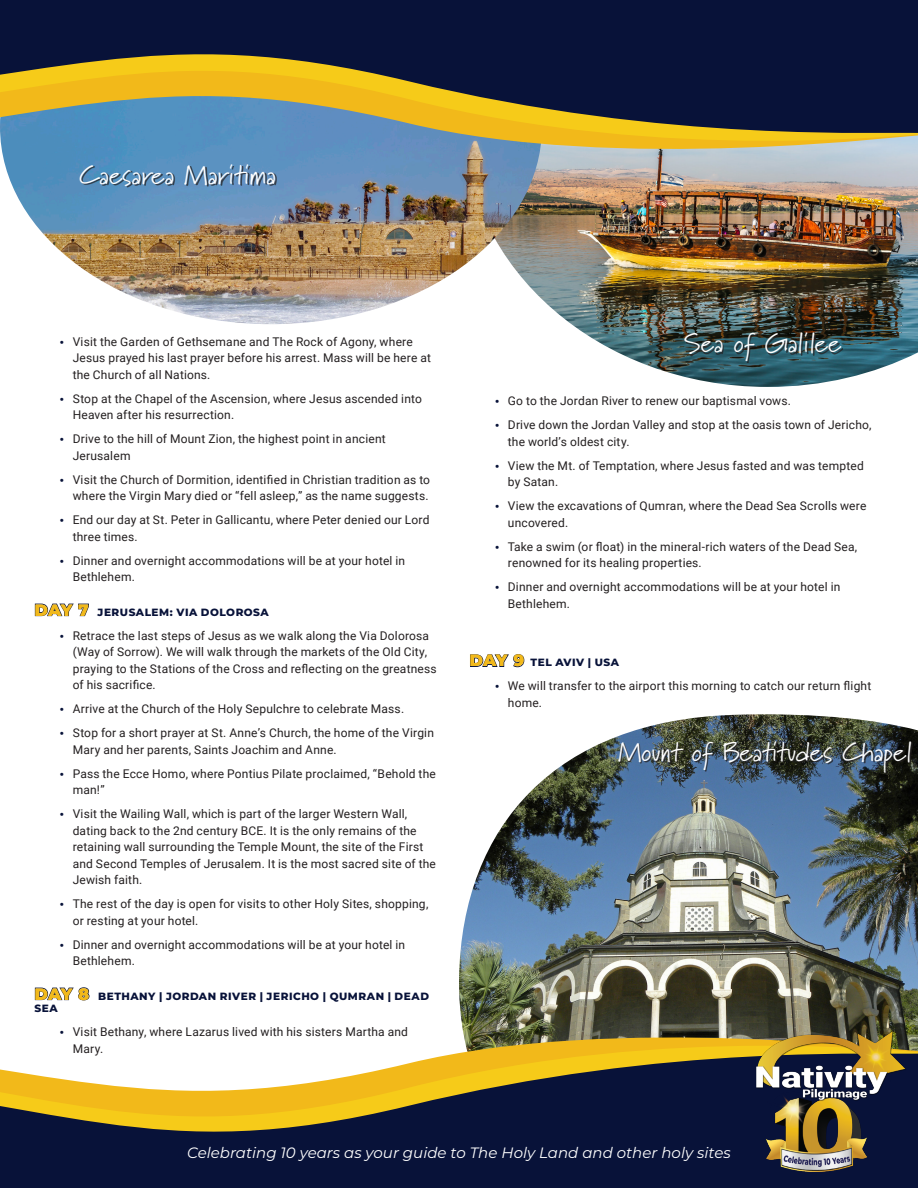
<style>
.page{position:relative;width:918px;height:1188px;background:#fff}
.page>*{position:absolute;margin:0;border:0;box-sizing:border-box;transform-origin:0 0}
.t1{font:27px "Marydale";color:#fff}
.t2{font:italic 15px "Montserrat";color:#fff}
.t3{font:12px/16.5px "Roboto";letter-spacing:.015em;color:#231f20}
.Body_Style_A{font:800 10.5px/12.6px "Montserrat";letter-spacing:.05em;color:#081239}
.s1{font-family:"Montserrat";font-weight:800;font-size:10.5px;color:#081239}
.s2{font-weight:900;font-size:16.5px}
</style>
<div class="page">
<img style="left:459px;top:714px;width:459px;height:299px">
<img style="left:542px;top:173px;width:376px;height:214px">
<img style="left:7px;top:173px;width:535px;height:151px">
<svg style="left:460px;top:1013px;width:458px;height:8px;background:#525340"></svg>
<img style="left:461px;top:1021px;width:457px;height:22px">
<svg style="left:0;top:1043px;width:918px;height:145px;background:#645e4e"></svg>
<svg style="left:5px;top:165px;width:913px;height:8px;background:#91a9c0"></svg>
<svg style="left:1px;top:144px;width:917px;height:21px;background:#86a7bd"></svg>
<svg style="left:0;top:0;width:918px;height:144px;background:#464944"></svg>
<div style="left:81px;top:166px;width:196px;height:22px;background:#231f20;opacity:.74"></div>
<div style="left:686px;top:334px;width:157px;height:29px;background:#231f20;opacity:.74"></div>
<div style="left:620px;top:742px;width:293px;height:32px;background:#231f20;opacity:.74"></div>
<img style="left:756px;top:1030px;width:150px;height:142px">
<p class="t1" style="left:79px;top:159px;width:198px">Caesarea Maritima</p>
<p class="t3" style="left:73px;top:333px;width:360px;text-indent:-13px"><span class="s1">•</span> Visit the Garden of Gethsemane and The Rock of Agony, where<br>Jesus prayed his last prayer before his arrest. Mass will be here at the Church of all Nations.</p>
<p class="t3" style="left:73px;top:390px;width:351px;text-indent:-13px"><span class="s1">•</span> Stop at the Chapel of the Ascension, where Jesus ascended into<br>Heaven after his resurrection.</p>
<p class="t3" style="left:73px;top:430px;width:315px;text-indent:-13px"><span class="s1">•</span> Drive to the hill of Mount Zion, the highest point in ancient<br>Jerusalem</p>
<p class="t3" style="left:60px;top:471px;width:372px;text-align:right"><span class="s1">•</span> Visit the Church of Dormition, identified in Christian tradition as to where the Virgin Mary died or “fell asleep,” as the name suggests.</p>
<p class="t3" style="left:73px;top:511px;width:358px;text-indent:-13px"><span class="s1">•</span> End our day at St. Peter in Gallicantu, where Peter denied our Lord three times.</p>
<p class="t3" style="left:73px;top:552px;width:334px;text-indent:-13px"><span class="s1">•</span> Dinner and overnight accommodations will be at your hotel in<br>Bethlehem.</p>
<p class="Body_Style_A" style="left:34px;top:605px;width:236px"><span class="s2">DAY 7</span> JERUSALEM: VIA DOLOROSA</p>
<p class="t3" style="left:73px;top:627px;width:365px;text-indent:-13px"><span class="s1">•</span> Retrace the last steps of Jesus as we walk along the Via Dolorosa (Way of Sorrow). We will walk through the markets of the Old City, praying to the Stations of the Cross and reflecting on the greatness of his sacrifice.</p>
<p class="t3" style="left:60px;top:700px;width:346px"><span class="s1">•</span> Arrive at the Church of the Holy Sepulchre to celebrate Mass.</p>
<p class="t3" style="left:73px;top:724px;width:363px;text-indent:-13px"><span class="s1">•</span> Stop for a short prayer at St. Anne’s Church, the home of the Virgin<br>Mary and her parents, Saints Joachim and Anne.</p>
<p class="t3" style="left:73px;top:765px;width:365px;text-indent:-13px"><span class="s1">•</span> Pass the Ecce Homo, where Pontius Pilate proclaimed, “Behold the man!”</p>
<p class="t3" style="left:73px;top:805px;width:365px;text-indent:-13px"><span class="s1">•</span> Visit the Wailing Wall, which is part of the larger Western Wall, dating back to the 2nd century BCE. It is the only remains of the retaining wall surrounding the Temple Mount, the site of the First and Second Temples of Jerusalem. It is the most sacred site of the Jewish faith.</p>
<p class="t3" style="left:73px;top:895px;width:357px;text-indent:-13px"><span class="s1">•</span> The rest of the day is open for visits to other Holy Sites, shopping, or resting at your hotel.</p>
<p class="t3" style="left:73px;top:936px;width:334px;text-indent:-13px"><span class="s1">•</span> Dinner and overnight accommodations will be at your hotel in<br>Bethlehem.</p>
<p class="Body_Style_A" style="left:34px;top:989px;width:396px"><span class="s2">DAY 8</span> BETHANY | JORDAN RIVER | JERICHO | QUMRAN | DEAD<br>SEA</p>
<p class="t3" style="left:73px;top:1023px;width:337px;text-indent:-13px"><span class="s1">•</span> Visit Bethany, where Lazarus lived with his sisters Martha and<br>Mary.</p>
<p class="t1" style="left:684px;top:327px;width:159px">Sea of Galilee</p>
<p class="t3" style="left:495px;top:392px;width:297px"><span class="s1">•</span> Go to the Jordan River to renew our baptismal vows.</p>
<p class="t3" style="left:508px;top:416px;width:365px;text-indent:-13px"><span class="s1">•</span> Drive down the Jordan Valley and stop at the oasis town of Jericho, the world’s oldest city.</p>
<p class="t3" style="left:508px;top:457px;width:357px;text-indent:-13px"><span class="s1">•</span> View the Mt. of Temptation, where Jesus fasted and was tempted by Satan.</p>
<p class="t3" style="left:508px;top:497px;width:360px;text-indent:-13px"><span class="s1">•</span> View the excavations of Qumran, where the Dead Sea Scrolls were uncovered.</p>
<p class="t3" style="left:508px;top:538px;width:351px;text-indent:-13px"><span class="s1">•</span> Take a swim (or float) in the mineral-rich waters of the Dead Sea, renowned for its healing properties.</p>
<p class="t3" style="left:508px;top:578px;width:334px;text-indent:-13px"><span class="s1">•</span> Dinner and overnight accommodations will be at your hotel in<br>Bethlehem.</p>
<p class="Body_Style_A" style="left:470px;top:656px;width:151px"><span class="s2">DAY 9</span> TEL AVIV | USA</p>
<p class="t3" style="left:508px;top:677px;width:365px;text-indent:-13px"><span class="s1">•</span> We will transfer to the airport this morning to catch our return flight home.</p>
<p class="t1" style="left:618px;top:736px;width:295px">Mount of Beatitudes Chapel</p>
<p class="t2" style="left:187px;top:1142px;width:545px">Celebrating 10 years as your guide to The Holy Land and other holy sites</p>
</div>
